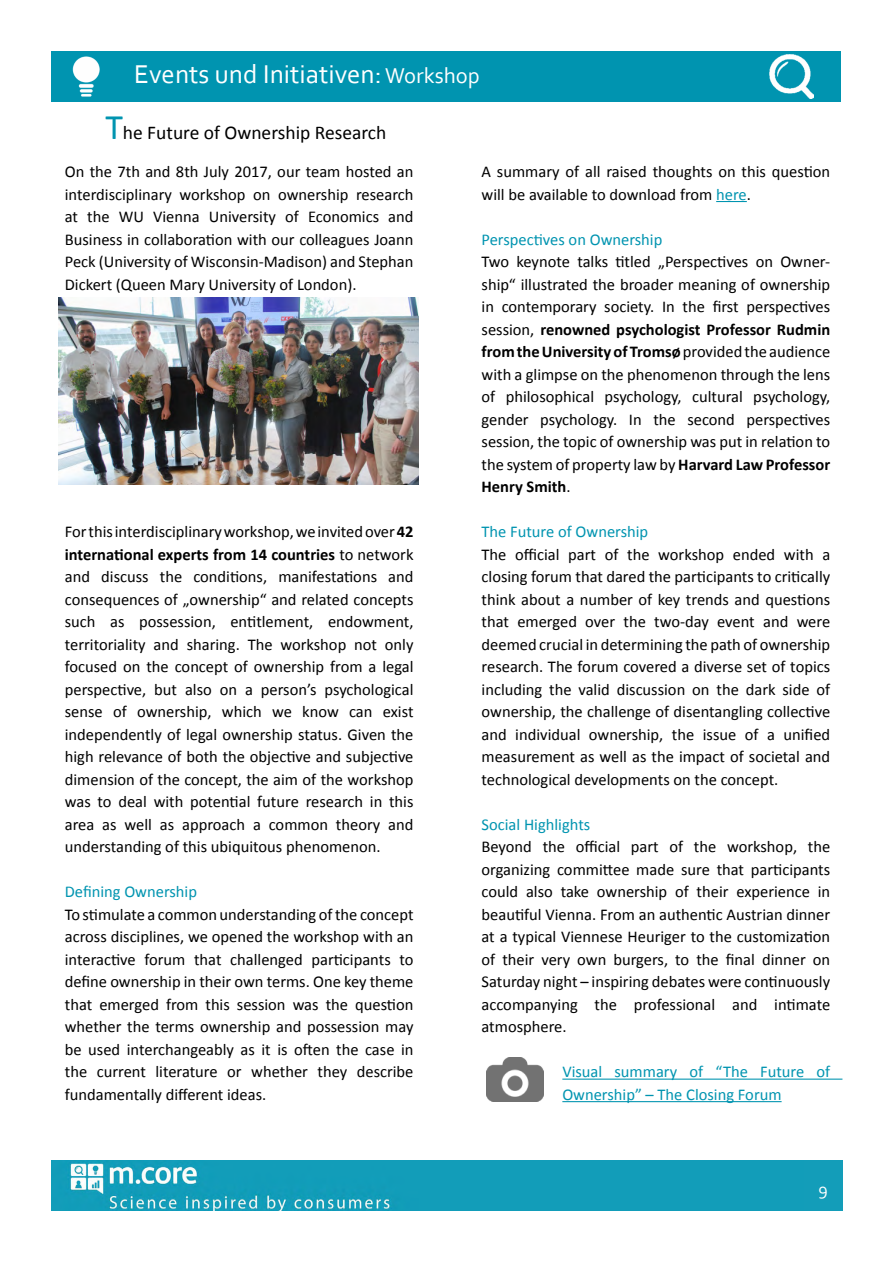
<style>
.page{position:relative;width:893px;height:1263px;background:#fff}
.page>*{position:absolute;margin:0;border:0;box-sizing:border-box;transform-origin:0 0}
.t1{font:27px "Corbel";color:#fff}
.t2{font:19.5px "Calibri";color:#000}
.t3{font:18px "Corbel";color:#fff}
.t4{font:16.5px/22.5px "Calibri";color:#000;text-align:justify}
.t5{font:16.5px/22.5px "Calibri";color:#0094b0}
.s1{font-size:22.5px}
.s2{font-size:36px;color:#0094b0}
.s3{font-weight:700}
.s4{color:#0094b0}
</style>
<div class="page">
<img style="left:51px;top:1160px;width:754px;height:51px">
<div style="left:805px;top:1160px;width:37px;height:51px;background:#139db9"></div>
<div style="left:51px;top:51px;width:790px;height:50px;background:#0094b0"></div>
<hr style="left:716px;top:201px;width:31px;height:1px;background:#0094b0">
<hr style="left:562px;top:1078px;width:280px;height:2px;background:#0094b0">
<hr style="left:562px;top:1101px;width:220px;height:1px;background:#0094b0">
<img style="left:72px;top:56px;width:28px;height:41px">
<img style="left:770px;top:54px;width:43px;height:45px">
<img style="left:59px;top:298px;width:360px;height:187px">
<img style="left:486px;top:1057px;width:58px;height:45px">
<h1 class="t1" style="left:134px;top:57px;width:347px">Events und Initiativen: <span class="s1">Workshop</span></h1>
<p class="t2" style="left:105px;top:121px;width:283px"><span class="s2">T</span>he Future of Ownership Research</p>
<p class="t4" style="left:65px;top:160px;width:350px">On the 7th and 8th July 2017, our team hosted an interdisciplinary workshop on ownership research at the WU Vienna University of Economics and Business in collaboration with our colleagues Joann Peck (University of Wisconsin-Madison) and Stephan Dickert (Queen Mary University of London).</p>
<p class="t4" style="left:65px;top:520px;width:350px">For this interdisciplinary workshop, we invited over <span class="s3">42 international experts from 14 countries</span> to network and discuss the conditions, manifestations and consequences of „ownership“ and related concepts such as possession, entitlement, endowment, territoriality and sharing. The workshop not only focused on the concept of ownership from a legal perspective, but also on a person’s psychological sense of ownership, which we know can exist independently of legal ownership status. Given the high relevance of both the objective and subjective dimension of the concept, the aim of the workshop was to deal with potential future research in this area as well as approach a common theory and understanding of this ubiquitous phenomenon.</p>
<p class="t5" style="left:65px;top:881px;width:134px">Defining Ownership</p>
<p class="t4" style="left:65px;top:903px;width:350px">To stimulate a common understanding of the concept across disciplines, we opened the workshop with an interactive forum that challenged participants to define ownership in their own terms. One key theme that emerged from this session was the question whether the terms ownership and possession may be used interchangeably as it is often the case in the current literature or whether they describe fundamentally different ideas.</p>
<p class="t4" style="left:482px;top:160px;width:350px">A summary of all raised thoughts on this question will be available to download from <span class="s4">here</span>.</p>
<p class="t5" style="left:482px;top:228px;width:182px">Perspectives on Ownership</p>
<p class="t4" style="left:482px;top:250px;width:350px">Two keynote talks titled „Perspectives on Owner&shy;ship“ illustrated the broader meaning of ownership in contemporary society. In the first perspectives session, <span class="s3">renowned psychologist Professor Rudmin from the University of Tromsø</span> provided the audience with a glimpse on the phenomenon through the lens of philosophical psychology, cultural psychology, gender psychology. In the second perspectives session, the topic of ownership was put in relation to the system of property law by <span class="s3">Harvard Law Professor Henry Smith</span>.</p>
<p class="t5" style="left:482px;top:521px;width:168px">The Future of Ownership</p>
<p class="t4" style="left:482px;top:543px;width:350px">The official part of the workshop ended with a closing forum that dared the participants to critically think about a number of key trends and questions that emerged over the two-day event and were deemed crucial in determining the path of ownership research. The forum covered a diverse set of topics including the valid discussion on the dark side of ownership, the challenge of disentangling collective and individual ownership, the issue of a unified measurement as well as the impact of societal and technological developments on the concept.</p>
<p class="t5" style="left:482px;top:813px;width:110px">Social Highlights</p>
<p class="t4" style="left:482px;top:836px;width:350px">Beyond the official part of the workshop, the organizing committee made sure that participants could also take ownership of their experience in beautiful Vienna. From an authentic Austrian dinner at a typical Viennese Heuriger to the customization of their very own burgers, to the final dinner on Saturday night – inspiring debates were continuously accompanying the professional and intimate atmosphere.</p>
<p class="t5" style="left:562px;top:1061px;width:269px">Visual summary of “The Future of<br>Ownership” – The Closing Forum</p>
<p class="t3" style="left:819px;top:1178px;width:11px">9</p>
</div>
